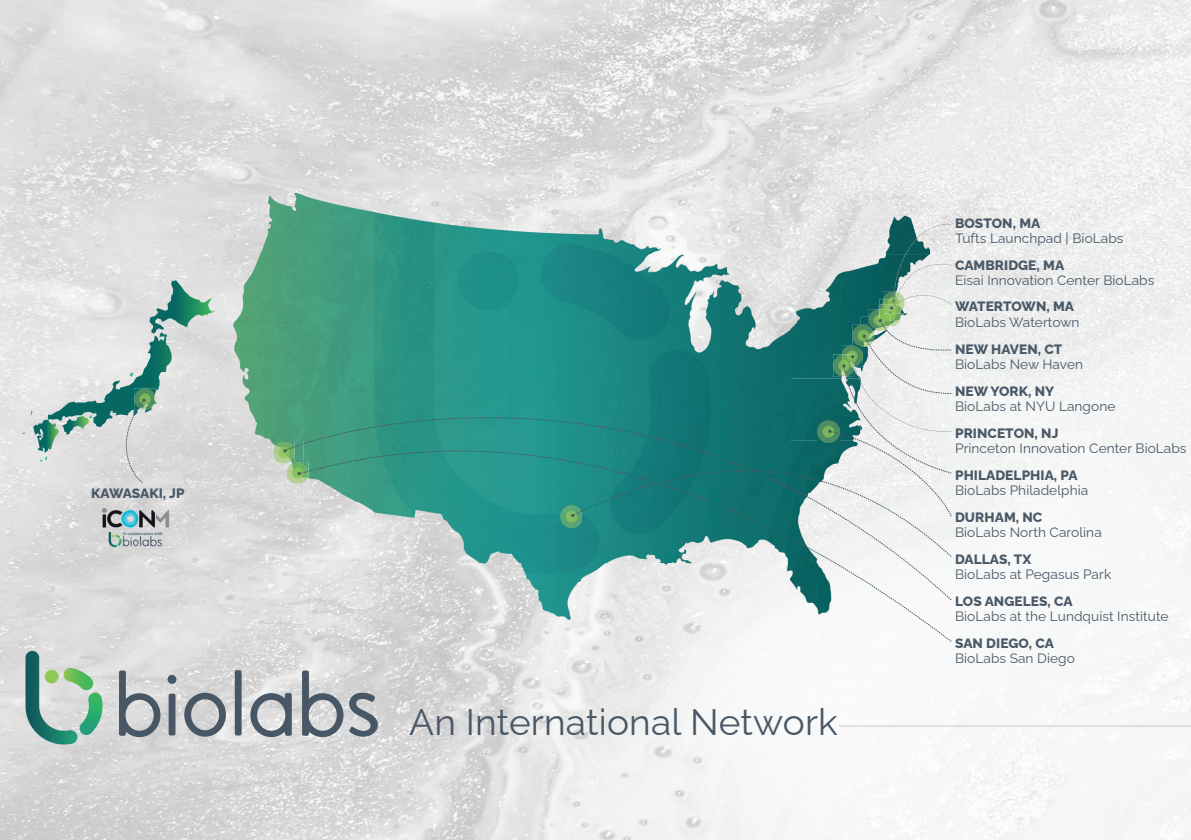
<style>
.page{position:relative;width:1191px;height:840px;background:#fff}
.page>*{position:absolute;margin:0;border:0;box-sizing:border-box;transform-origin:0 0}
.t1{font:36.6px "Raleway";letter-spacing:.005em;color:#495867}
.t2{font:13.6px "Raleway";letter-spacing:.005em;color:#495867}
.t3{font:800 13.6px "Raleway";letter-spacing:.005em;color:#495867}
</style>
<div class="page">
<img style="left:0;top:0;width:1191px;height:232px">
<img style="left:0;top:232px;width:279px;height:607px">
<img style="left:912px;top:232px;width:279px;height:607px">
<img style="left:279px;top:625px;width:633px;height:214px">
<img style="left:92px;top:488px;width:92px;height:11px">
<svg style="left:25px;top:650px;width:77px;height:94px;background:#9bbdb1"></svg>
<div style="left:45px;top:669px;width:13px;height:14px;background:#90c952;border-radius:50%"></div>
<div style="left:167px;top:674px;width:9px;height:9px;background:#475765;border-radius:50%"></div>
<div style="left:169px;top:693px;width:6px;height:42px;background:#475765;border-radius:2px"></div>
<svg style="left:184px;top:692px;width:42px;height:44px;background:#9ca2a8"></svg>
<div style="left:235px;top:669px;width:7px;height:66px;background:#475765;border-radius:2px"></div>
<svg style="left:349px;top:692px;width:29px;height:44px"></svg>
<svg style="left:119px;top:670px;width:41px;height:66px;background:#a3a9ae"></svg>
<svg style="left:302px;top:670px;width:41px;height:66px;background:#a5aab0"></svg>
<svg style="left:250px;top:692px;width:42px;height:44px;background:#989fa6"></svg>
<img style="left:234px;top:193px;width:696px;height:432px">
<img style="left:273px;top:442px;width:11px;height:21px">
<svg style="left:284px;top:328px;width:544px;height:272px;background:#3e978b"></svg>
<svg style="left:283px;top:449px;width:4px;height:3px"></svg>
<img style="left:287px;top:462px;width:12px;height:21px">
<svg style="left:299px;top:362px;width:652px;height:279px"></svg>
<svg style="left:297px;top:471px;width:4px;height:4px"></svg>
<svg style="left:828px;top:224px;width:123px;height:292px"></svg>
<svg style="left:23px;top:280px;width:192px;height:202px;background:#c7d3d1"></svg>
<img style="left:96px;top:499px;width:79px;height:59px">
<img style="left:839px;top:725px;width:352px;height:1px">
<p class="t3" style="left:91px;top:482px;width:95px">KAWASAKI, JP</p>
<h1 class="t1" style="left:409px;top:692px;width:430px">An International Network</h1>
<p class="t3" style="left:955px;top:212px;width:87px">BOSTON, MA</p>
<p class="t2" style="left:955px;top:227px;width:170px">Tufts Launchpad | BioLabs</p>
<p class="t3" style="left:955px;top:254px;width:111px">CAMBRIDGE, MA</p>
<p class="t2" style="left:955px;top:269px;width:201px">Eisai Innovation Center BioLabs</p>
<p class="t3" style="left:955px;top:295px;width:121px">WATERTOWN, MA</p>
<p class="t2" style="left:955px;top:311px;width:126px">BioLabs Watertown</p>
<p class="t3" style="left:955px;top:338px;width:109px">NEW HAVEN, CT</p>
<p class="t2" style="left:955px;top:353px;width:130px">BioLabs New Haven</p>
<p class="t3" style="left:955px;top:380px;width:101px">NEW YORK, NY</p>
<p class="t2" style="left:955px;top:395px;width:162px">BioLabs at NYU Langone</p>
<p class="t3" style="left:955px;top:422px;width:105px">PRINCETON, NJ</p>
<p class="t2" style="left:955px;top:437px;width:233px">Princeton Innovation Center BioLabs</p>
<p class="t3" style="left:955px;top:464px;width:124px">PHILADELPHIA, PA</p>
<p class="t2" style="left:955px;top:479px;width:135px">BioLabs Philadelphia</p>
<p class="t3" style="left:955px;top:505px;width:89px">DURHAM, NC</p>
<p class="t2" style="left:955px;top:521px;width:148px">BioLabs North Carolina</p>
<p class="t3" style="left:955px;top:547px;width:78px">DALLAS, TX</p>
<p class="t2" style="left:955px;top:563px;width:158px">BioLabs at Pegasus Park</p>
<p class="t3" style="left:955px;top:589px;width:119px">LOS ANGELES, CA</p>
<p class="t2" style="left:955px;top:605px;width:215px">BioLabs at the Lundquist Institute</p>
<p class="t3" style="left:955px;top:631px;width:100px">SAN DIEGO, CA</p>
<p class="t2" style="left:955px;top:647px;width:121px">BioLabs San Diego</p>
</div>
